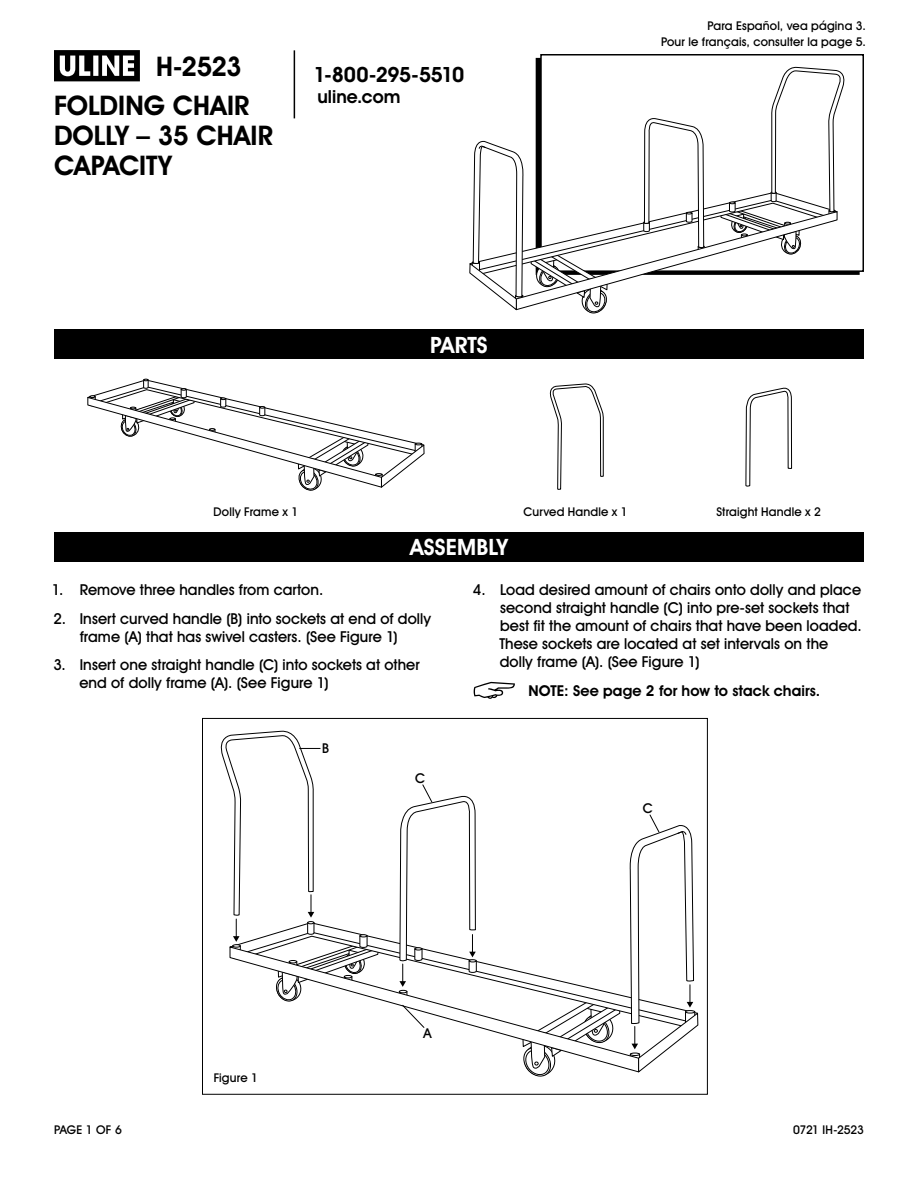
<style>
.page{position:relative;width:918px;height:1188px;background:#fff}
.page>*{position:absolute;margin:0;border:0;box-sizing:border-box;transform-origin:0 0}
.t1{font:700 27px/38.7px "Uline Two Knine";color:#000;text-align:right}
.t2{font:700 22.5px "Uline Two Knine";letter-spacing:.005em;color:#fff}
.t3{font:700 21px "Uline Two Knine";letter-spacing:-.02em;color:#000}
.t4{font:700 18px "Uline Two Knine";color:#000}
.t5{font:15px/18px "Uline Two Knine";letter-spacing:.005em;color:#000}
.t6{font:700 15px "Uline Two Knine";letter-spacing:.005em;color:#000}
.t7{font:13.5px "Uline Two Knine";color:#000}
.t8{font:12px/16.8px "Uline Two Knine";letter-spacing:.015em;color:#000;text-align:right}
.t9{font:12px "Uline Two Knine";letter-spacing:-.02em;color:#000}
</style>
<div class="page">
<hr style="left:294px;top:50px;width:1px;height:68px;background:#000">
<svg style="left:54px;top:50px;width:86px;height:31px"></svg>
<div style="left:540px;top:54px;width:324px;height:218px;border:2px solid #000"></div>
<div style="left:54px;top:329px;width:810px;height:30px;background:#000"></div>
<div style="left:54px;top:532px;width:810px;height:30px;background:#000"></div>
<svg style="left:474px;top:682px;width:41px;height:17px"></svg>
<svg style="left:469px;top:65px;width:379px;height:249px"></svg>
<svg style="left:87px;top:379px;width:338px;height:112px"></svg>
<svg style="left:549px;top:383px;width:55px;height:107px"></svg>
<svg style="left:745px;top:387px;width:47px;height:100px"></svg>
<svg style="left:530px;top:1073px;width:19px;height:4px"></svg>
<svg style="left:379px;top:947px;width:249px;height:126px"></svg>
<svg style="left:628px;top:814px;width:71px;height:259px"></svg>
<svg style="left:220px;top:730px;width:159px;height:272px"></svg>
<svg style="left:398px;top:784px;width:79px;height:245px"></svg>
<h1 class="t1" style="left:54px;top:47px;width:197px">H-2523<br>FOLDING CHAIR</h1>
<h1 class="t1" style="left:54px;top:120px;width:221px;line-height:30px;text-align:left">DOLLY – 35 CHAIR<br>CAPACITY</h1>
<h3 class="t3" style="left:313px;top:62px;width:152px">1-800-295-5510</h3>
<p class="t4" style="left:317px;top:86px;width:84px">uline.com</p>
<h2 class="t2" style="left:430px;top:331px;width:59px">PARTS</h2>
<p class="t8" style="left:661px;top:17px;width:207px">Para Español, vea página 3.<br>Pour le français, consulter la page 5.</p>
<p class="t8" style="left:214px;top:503px;width:86px">Dolly Frame x 1</p>
<p class="t8" style="left:524px;top:503px;width:105px">Curved Handle x 1</p>
<p class="t8" style="left:716px;top:503px;width:106px">Straight Handle x 2</p>
<h2 class="t2" style="left:410px;top:534px;width:99px">ASSEMBLY</h2>
<p class="t5" style="left:52px;top:580px;width:273px">1. Remove three handles from carton.</p>
<p class="t5" style="left:53px;top:609px;width:379px;text-align:center">2. Insert curved handle (B) into sockets at end of dolly frame (A) that has swivel casters. (See Figure 1)</p>
<p class="t5" style="left:79px;top:656px;width:342px;text-indent:-26px">3. Insert one straight handle (C) into sockets at other end of dolly frame (A). (See Figure 1)</p>
<p class="t7" style="left:322px;top:740px;width:8px">B</p>
<p class="t7" style="left:415px;top:770px;width:12px">C</p>
<p class="t5" style="left:499px;top:580px;width:364px;text-indent:-26px">4. Load desired amount of chairs onto dolly and place second straight handle (C) into pre-set sockets that best fit the amount of chairs that have been loaded.<br>These sockets are located at set intervals on the dolly frame (A). (See Figure 1)</p>
<p class="t6" style="left:529px;top:681px;width:293px">NOTE: See page 2 for how to stack chairs.</p>
<p class="t7" style="left:643px;top:800px;width:12px">C</p>
<p class="t8" style="left:214px;top:1069px;width:46px">Figure 1</p>
<p class="t7" style="left:424px;top:1025px;width:10px">A</p>
<p class="t8" style="left:54px;top:1121px;width:69px">PAGE 1 OF 6</p>
<p class="t9" style="left:793px;top:1122px;width:72px">0721 IH-2523</p>
</div>
